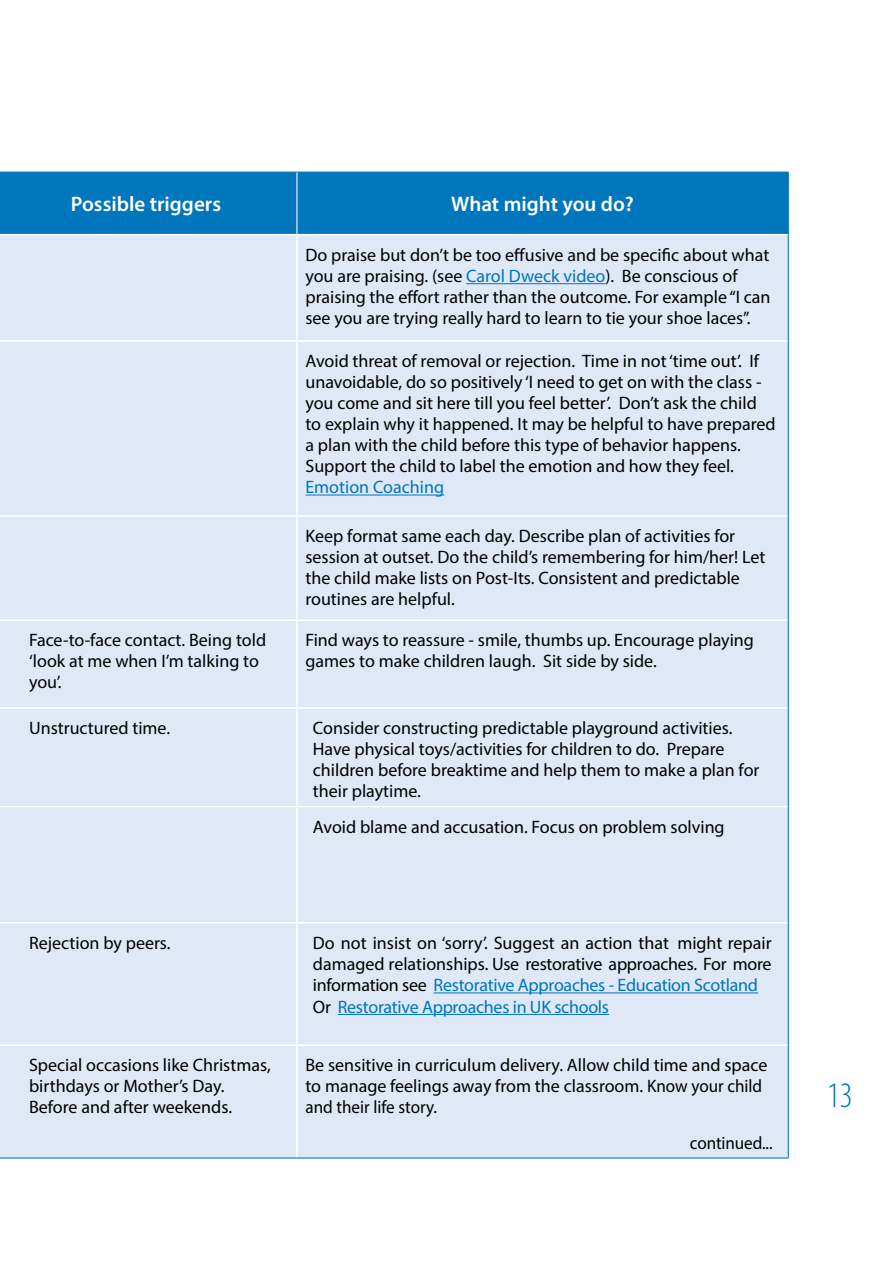
<style>
.page{position:relative;width:893px;height:1263px;background:#fff}
.page>*{position:absolute;margin:0;border:0;box-sizing:border-box;transform-origin:0 0}
.t1{font:300 condensed 36px "Myriad Pro";color:#0076bc}
.t2{font:600 21px "Myriad Pro";color:#fff}
.t3{font:18px/21px "Myriad Pro";color:#000}
.t4{font:18px "Myriad Pro";color:#0076bc}
.t5{font:18px "Myriad Pro";color:#000;scale:.95 1}
.s1{color:#0076bc}
</style>
<div class="page">
<div style="left:0;top:173px;width:788px;height:61px;background:#0076bc"></div>
<div style="left:0;top:235px;width:788px;height:922px;background:#dee8f7"></div>
<hr style="left:0;top:172px;width:297px;height:1px;background:#0076bc">
<hr style="left:297px;top:172px;width:492px;height:1px;background:#0076bc">
<hr style="left:788px;top:173px;width:1px;height:62px;background:#0076bc">
<hr style="left:296px;top:173px;width:1px;height:61px;background:#fff">
<hr style="left:296px;top:235px;width:2px;height:105px;background:#fff">
<hr style="left:0;top:340px;width:297px;height:2px;background:#fff">
<hr style="left:297px;top:340px;width:491px;height:2px;background:#fff">
<hr style="left:296px;top:342px;width:2px;height:173px;background:#fff">
<hr style="left:0;top:515px;width:297px;height:2px;background:#fff">
<hr style="left:297px;top:515px;width:491px;height:2px;background:#fff">
<hr style="left:296px;top:517px;width:2px;height:102px;background:#fff">
<hr style="left:0;top:619px;width:297px;height:2px;background:#fff">
<hr style="left:297px;top:619px;width:491px;height:2px;background:#fff">
<hr style="left:296px;top:621px;width:2px;height:86px;background:#fff">
<hr style="left:0;top:707px;width:297px;height:2px;background:#fff">
<hr style="left:297px;top:707px;width:491px;height:2px;background:#fff">
<hr style="left:296px;top:709px;width:2px;height:97px;background:#fff">
<hr style="left:0;top:806px;width:297px;height:1px;background:#fff">
<hr style="left:297px;top:806px;width:491px;height:1px;background:#fff">
<hr style="left:296px;top:807px;width:2px;height:115px;background:#fff">
<hr style="left:0;top:922px;width:297px;height:1px;background:#fff">
<hr style="left:297px;top:922px;width:491px;height:1px;background:#fff">
<hr style="left:296px;top:923px;width:2px;height:121px;background:#fff">
<hr style="left:0;top:1044px;width:297px;height:2px;background:#fff">
<hr style="left:297px;top:1044px;width:491px;height:2px;background:#fff">
<hr style="left:296px;top:1046px;width:2px;height:111px;background:#fff">
<hr style="left:788px;top:235px;width:1px;height:106px;background:#0076bc">
<hr style="left:788px;top:341px;width:1px;height:175px;background:#0076bc">
<hr style="left:788px;top:516px;width:1px;height:104px;background:#0076bc">
<hr style="left:788px;top:620px;width:1px;height:88px;background:#0076bc">
<hr style="left:788px;top:708px;width:1px;height:98px;background:#0076bc">
<hr style="left:788px;top:806px;width:1px;height:117px;background:#0076bc">
<hr style="left:788px;top:923px;width:1px;height:122px;background:#0076bc">
<hr style="left:788px;top:1045px;width:1px;height:112px;background:#0076bc">
<hr style="left:0;top:1157px;width:297px;height:1px;background:#0076bc">
<hr style="left:297px;top:1157px;width:492px;height:1px;background:#0076bc">
<hr style="left:466px;top:283px;width:139px;height:1px;background:#0076bc">
<hr style="left:305px;top:495px;width:139px;height:1px;background:#0076bc">
<hr style="left:434px;top:992px;width:324px;height:1px;background:#0076bc">
<hr style="left:338px;top:1014px;width:271px;height:1px;background:#0076bc">
<p class="t2" style="left:71px;top:191px;width:152px">Possible triggers</p>
<p class="t2" style="left:451px;top:191px;width:184px">What might you do?</p>
<p class="t3" style="left:305px;top:244px;width:467px">Do praise but don’t be too effusive and be specific about what you are praising. (see <span class="s1">Carol Dweck video</span>). Be conscious of praising the effort rather than the outcome. For example “I can see you are trying really hard to learn to tie your shoe laces”.</p>
<p class="t3" style="left:305px;top:350px;width:472px">Avoid threat of removal or rejection. Time in not ‘time out’. If unavoidable, do so positively ‘I need to get on with the class - you come and sit here till you feel better’. Don’t ask the child to explain why it happened. It may be helpful to have prepared a plan with the child before this type of behavior happens.<br>Support the child to label the emotion and how they feel.</p>
<p class="t4" style="left:305px;top:476px;width:140px">Emotion Coaching</p>
<p class="t3" style="left:305px;top:525px;width:461px">Keep format same each day. Describe plan of activities for session at outset. Do the child’s remembering for him/her! Let the child make lists on Post-Its. Consistent and predictable routines are helpful.</p>
<p class="t3" style="left:29px;top:630px;width:239px">Face-to-face contact. Being told ‘look at me when I’m talking to you’.</p>
<p class="t3" style="left:305px;top:630px;width:450px">Find ways to reassure - smile, thumbs up. Encourage playing games to make children laugh. Sit side by side.</p>
<p class="t3" style="left:29px;top:717px;width:143px">Unstructured time.</p>
<p class="t3" style="left:313px;top:717px;width:448px">Consider constructing predictable playground activities.<br>Have physical toys/activities for children to do. Prepare children before breaktime and help them to make a plan for their playtime.</p>
<p class="t3" style="left:313px;top:816px;width:413px">Avoid blame and accusation. Focus on problem solving</p>
<p class="t3" style="left:29px;top:932px;width:143px">Rejection by peers.</p>
<p class="t3" style="left:313px;top:932px;width:460px">Do not insist on ‘sorry’. Suggest an action that might repair damaged relationships. Use restorative approaches. For more information see <span class="s1">Restorative Approaches - Education Scotland </span>Or <span class="s1">Restorative Approaches in UK schools</span></p>
<p class="t3" style="left:29px;top:1054px;width:243px">Special occasions like Christmas, birthdays or Mother’s Day.<br>Before and after weekends.</p>
<p class="t3" style="left:305px;top:1054px;width:463px">Be sensitive in curriculum delivery. Allow child time and space to manage feelings away from the classroom. Know your child and their life story.</p>
<p class="t5" style="left:690px;top:1132px;width:89px">continued...</p>
<h1 class="t1" style="left:827px;top:1074px;width:27px">13</h1>
</div>
